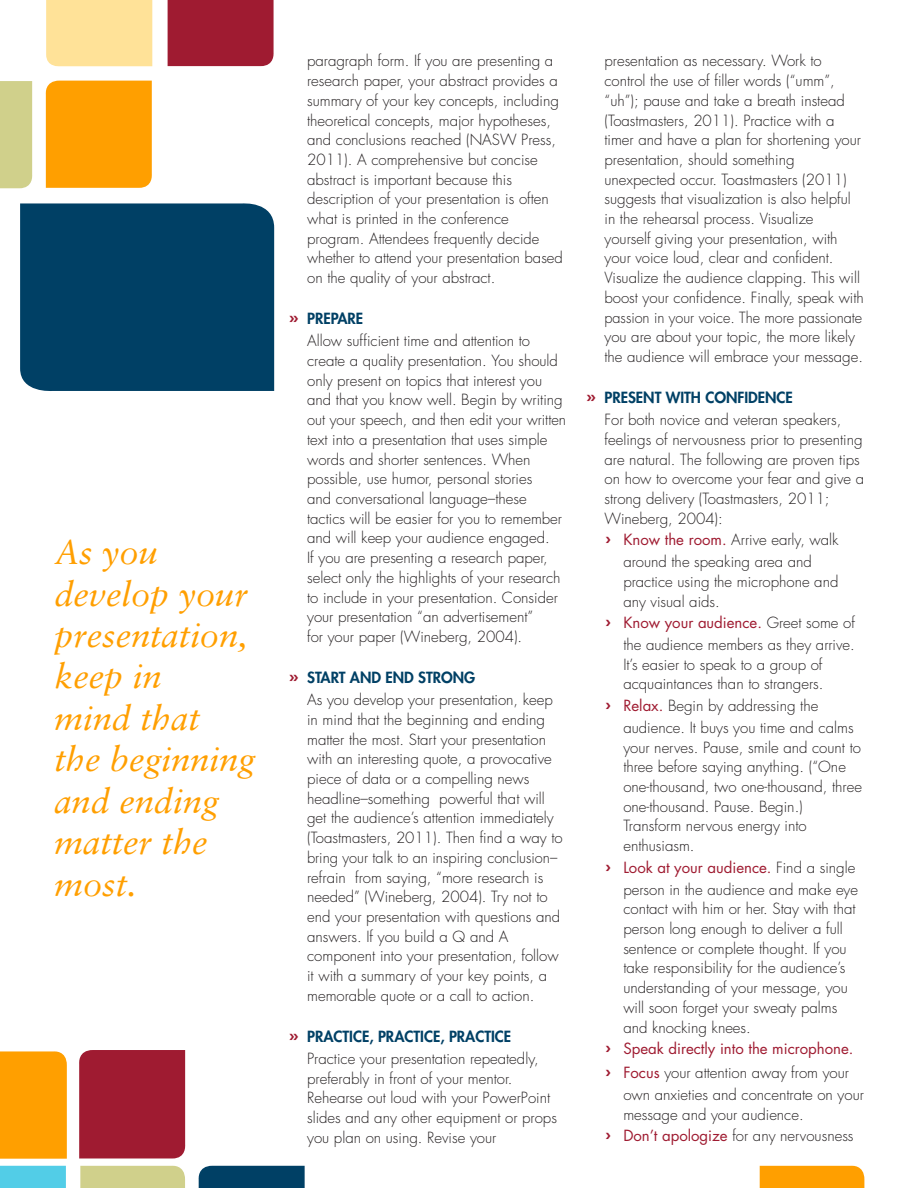
<style>
.page{position:relative;width:918px;height:1188px;background:#fff}
.page>*{position:absolute;margin:0;border:0;box-sizing:border-box;transform-origin:0 0}
.t1{font:italic 34.5px/41.4px "Sabon";color:#ff9f00}
.t2{font:300 15px/19.6px "Futura";color:#231f20}
.t3{font:15px/23.7px "Futura";color:#9f1b31}
.s1{font-family:"Trade Gothic Bold Two";font-weight:400;font-size:19.5px;color:#9f1b31}
.s2{font-weight:800;color:#004065}
.s3{font-weight:400;color:#9f1b31}
.s4{font-family:"Trade Gothic Bold Two";font-size:19.5px}
.s5{font-weight:300;color:#231f20}
</style>
<div class="page">
<div style="left:46px;top:0;width:106px;height:67px;background:#ffe298"></div>
<div style="left:82px;top:0;width:20px;height:11px;background:#ffe298"></div>
<div style="left:45px;top:81px;width:107px;height:107px;background:#ff9f00"></div>
<div style="left:73px;top:131px;width:20px;height:21px;background:#ff9f00"></div>
<div style="left:167px;top:0;width:107px;height:66px;background:#9f1b31"></div>
<div style="left:194px;top:10px;width:20px;height:20px;background:#9f1b31"></div>
<div style="left:0;top:81px;width:33px;height:107px;background:#d0d08b"></div>
<div style="left:20px;top:203px;width:254px;height:188px;background:#004065"></div>
<div style="left:106px;top:251px;width:48px;height:35px;background:#004065"></div>
<div style="left:79px;top:1050px;width:107px;height:108px;background:#9f1b31"></div>
<div style="left:106px;top:1101px;width:20px;height:21px;background:#9f1b31"></div>
<div style="left:0;top:1051px;width:67px;height:108px;background:#ff9f00"></div>
<div style="left:0;top:1079px;width:17px;height:20px;background:#ff9f00"></div>
<div style="left:80px;top:1165px;width:105px;height:23px;background:#d0d08b"></div>
<svg style="left:0;top:1166px;width:66px;height:22px"></svg>
<div style="left:198px;top:1166px;width:107px;height:22px;background:#004065"></div>
<div style="left:760px;top:1165px;width:104px;height:23px;background:#ff9f00"></div>
<h1 class="t1" style="left:54px;top:534px;width:202px">As you develop your presentation, keep in<br>mind that<br>the beginning and ending matter the most.</h1>
<p class="t2" style="left:307px;top:52px;width:257px">paragraph form. If you are presenting a research paper, your abstract provides a summary of your key concepts, including theoretical concepts, major hypotheses, and conclusions reached (NASW Press, 2011). A comprehensive but concise abstract is important because this description of your presentation is often what is printed in the conference program. Attendees frequently decide whether to attend your presentation based on the quality of your abstract.</p>
<p class="t2" style="left:307px;top:309px;width:225px;line-height:22px;text-indent:-19px"><span class="s1">»</span> <span class="s2">PREPARE<br></span>Allow sufficient time and attention to</p>
<p class="t2" style="left:307px;top:352px;width:260px">create a quality presentation. You should only present on topics that interest you and that you know well. Begin by writing out your speech, and then edit your written text into a presentation that uses simple words and shorter sentences. When possible, use humor, personal stories<br>and conversational language–these tactics will be easier for you to remember and will keep your audience engaged.<br>If you are presenting a research paper, select only the highlights of your research to include in your presentation. Consider your presentation “an advertisement”<br>for your paper (Wineberg, 2004).</p>
<p class="t2" style="left:307px;top:668px;width:247px;line-height:22px;text-indent:-19px"><span class="s1">»</span> <span class="s2">START AND END STRONG<br></span>As you develop your presentation, keep</p>
<p class="t2" style="left:307px;top:711px;width:257px">in mind that the beginning and ending matter the most. Start your presentation with an interesting quote, a provocative piece of data or a compelling news headline–something powerful that will get the audience’s attention immediately (Toastmasters, 2011). Then find a way to bring your talk to an inspiring conclusion– refrain from saying, “more research is needed” (Wineberg, 2004). Try not to end your presentation with questions and answers. If you build a Q and A component into your presentation, follow it with a summary of your key points, a memorable quote or a call to action.</p>
<p class="t2" style="left:307px;top:1027px;width:233px;line-height:22px;text-indent:-19px"><span class="s1">»</span> <span class="s2">PRACTICE, PRACTICE, PRACTICE<br></span>Practice your presentation repeatedly,</p>
<p class="t2" style="left:307px;top:1070px;width:251px">preferably in front of your mentor.<br>Rehearse out loud with your PowerPoint slides and any other equipment or props you plan on using. Revise your</p>
<p class="t2" style="left:605px;top:52px;width:261px">presentation as necessary. Work to control the use of filler words (“umm”, “uh”); pause and take a breath instead (Toastmasters, 2011). Practice with a timer and have a plan for shortening your presentation, should something unexpected occur. Toastmasters (2011) suggests that visualization is also helpful in the rehearsal process. Visualize<br>yourself giving your presentation, with your voice loud, clear and confident.<br>Visualize the audience clapping. This will boost your confidence. Finally, speak with passion in your voice. The more passionate you are about your topic, the more likely the audience will embrace your message.</p>
<p class="t2" style="left:605px;top:388px;width:238px;line-height:22px;text-indent:-19px"><span class="s1">»</span> <span class="s2">PRESENT WITH CONFIDENCE<br></span>For both novice and veteran speakers,</p>
<p class="t2" style="left:605px;top:431px;width:261px">feelings of nervousness prior to presenting are natural. The following are proven tips on how to overcome your fear and give a strong delivery (Toastmasters, 2011; Wineberg, 2004):</p>
<p class="t2" style="left:605px;top:530px;width:235px;line-height:22px;text-align:center"><span class="s1">›</span> <span class="s3">Know the room.</span> Arrive early, walk around the speaking area and</p>
<p class="t2" style="left:623px;top:573px;width:217px">practice using the microphone and any visual aids.</p>
<p class="t2" style="left:605px;top:613px;width:252px;line-height:22px;text-align:right"><span class="s1">›</span> <span class="s3">Know your audience.</span> Greet some of the audience members as they arrive.</p>
<p class="t2" style="left:623px;top:656px;width:202px">It’s easier to speak to a group of acquaintances than to strangers.</p>
<p class="t2" style="left:623px;top:696px;width:232px;line-height:22px;text-indent:-19px"><span class="s1">›</span> <span class="s3">Relax.</span> Begin by addressing the audience. It buys you time and calms</p>
<p class="t2" style="left:623px;top:739px;width:240px">your nerves. Pause, smile and count to three before saying anything. (“One one-thousand, two one-thousand, three one-thousand. Pause. Begin.)<br>Transform nervous energy into enthusiasm.</p>
<p class="t2" style="left:605px;top:857px;width:255px;line-height:22px;text-align:right"><span class="s1">›</span> <span class="s3">Look at your audience.</span> Find a single person in the audience and make eye</p>
<p class="t2" style="left:623px;top:900px;width:234px">contact with him or her. Stay with that person long enough to deliver a full sentence or complete thought. If you take responsibility for the audience’s understanding of your message, you will soon forget your sweaty palms and knocking knees.</p>
<p class="t3" style="left:605px;top:1038px;width:250px"><span class="s4">›</span> Speak directly into the microphone. <span class="s4">›</span> Focus <span class="s5">your attention away from your</span></p>
<p class="t2" style="left:623px;top:1086px;width:242px">own anxieties and concentrate on your message and your audience.</p>
<p class="t2" style="left:605px;top:1127px;width:250px"><span class="s1">›</span> <span class="s3">Don’t apologize</span> for any nervousness</p>
</div>
